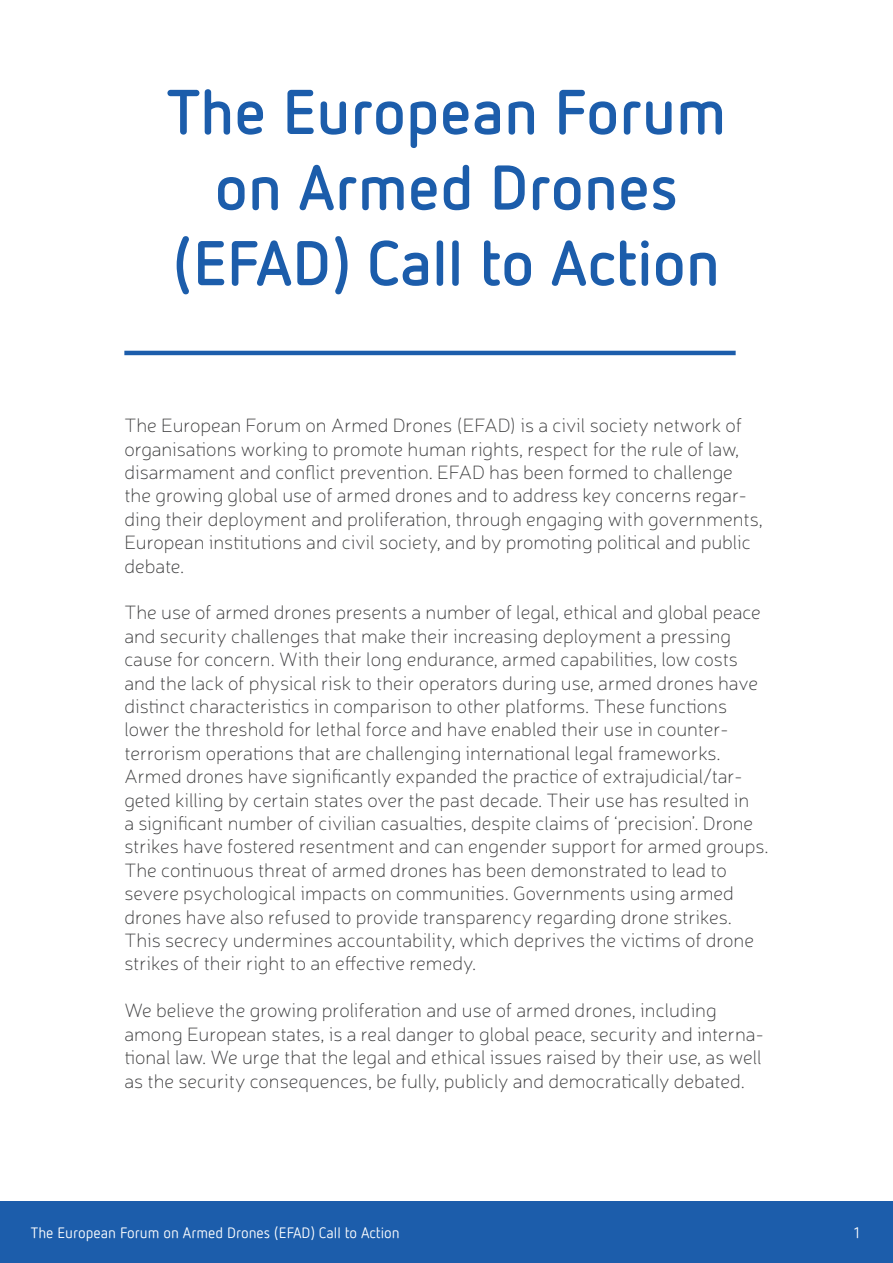
<style>
.page{position:relative;width:893px;height:1263px;background:#fff}
.page>*{position:absolute;margin:0;border:0;box-sizing:border-box;transform-origin:0 0}
.Titel{font:700 63px/75.6px "Netto Offc";color:#1c5dab;text-align:center}
.Paragraph_Style_1{font:100 19.5px/23.4px "Neris";color:#3e3e3f}
.Titel-2{font:15px "Netto Offc";color:#fff}
</style>
<div class="page">
<div style="left:0;top:1201px;width:893px;height:62px;background:#1c5dab"></div>
<hr style="left:124px;top:351px;width:612px;height:4px;background:#1c5dab">
<p class="Titel" style="left:167px;top:72px;width:561px">The European Forum on Armed Drones (EFAD) Call to Action</p>
<p class="Paragraph_Style_1" style="left:124px;top:413px;width:640px">The European Forum on Armed Drones (EFAD) is a civil society network of organisations working to promote human rights, respect for the rule of law, disarmament and conflict prevention. EFAD has been formed to challenge the growing global use of armed drones and to address key concerns regar&shy;ding their deployment and proliferation, through engaging with governments, European institutions and civil society, and by promoting political and public debate.</p>
<p class="Paragraph_Style_1" style="left:124px;top:601px;width:646px">The use of armed drones presents a number of legal, ethical and global peace and security challenges that make their increasing deployment a pressing cause for concern. With their long endurance, armed capabilities, low costs and the lack of physical risk to their operators during use, armed drones have distinct characteristics in comparison to other platforms. These functions lower the threshold for lethal force and have enabled their use in counter&shy;terrorism operations that are challenging international legal frameworks.<br>Armed drones have significantly expanded the practice of extrajudicial/tar&shy;geted killing by certain states over the past decade. Their use has resulted in<br>a significant number of civilian casualties, despite claims of ‘precision’. Drone strikes have fostered resentment and can engender support for armed groups.<br>The continuous threat of armed drones has been demonstrated to lead to severe psychological impacts on communities. Governments using armed drones have also refused to provide transparency regarding drone strikes.<br>This secrecy undermines accountability, which deprives the victims of drone strikes of their right to an effective remedy.</p>
<p class="Paragraph_Style_1" style="left:124px;top:998px;width:641px">We believe the growing proliferation and use of armed drones, including among European states, is a real danger to global peace, security and interna&shy;tional law. We urge that the legal and ethical issues raised by their use, as well as the security consequences, be fully, publicly and democratically debated.</p>
<p class="Titel-2" style="left:31px;top:1224px;width:370px">The European Forum on Armed Drones (EFAD) Call to Action</p>
<p class="Titel-2" style="left:853px;top:1224px;width:9px">1</p>
</div>
